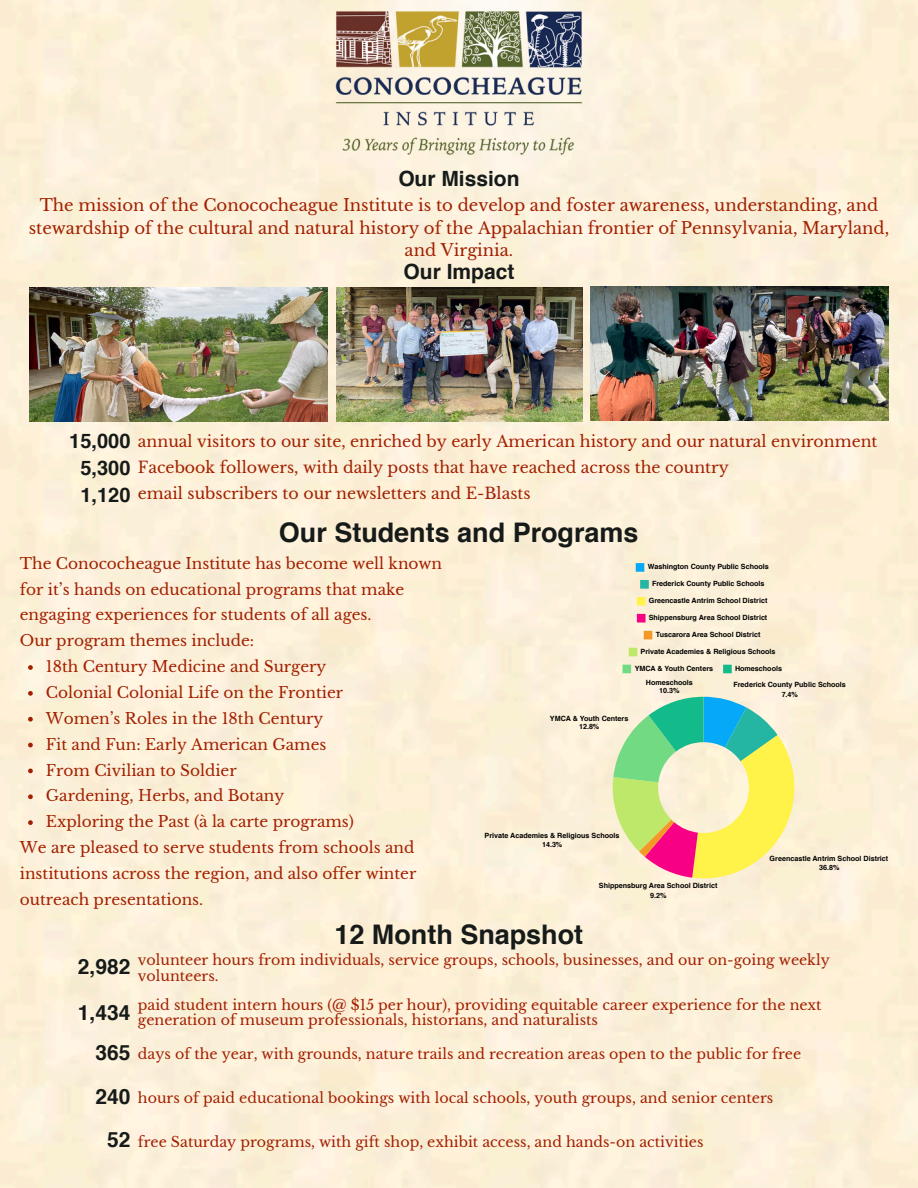
<style>
.page{position:relative;width:918px;height:1188px;background:#fff}
.page>*{position:absolute;margin:0;border:0;box-sizing:border-box;transform-origin:0 0}
.t1{font:700 27px "Helvetica";color:#161b1a}
.t2{font:700 21px "Helvetica";color:#161b1a}
.t3{font:700 20.1px "Helvetica";color:#161b1a}
.t4{font:16.5px/22.5px "Libre Baskerville";color:#a21f00;text-align:center}
.t5{font:15.75px/26.2px "Libre Baskerville";color:#a21f00}
.t6{font:15.3px/25.8px "Libre Baskerville";color:#a21f00}
.t7{font:14.25px/15.8px "Libre Baskerville";color:#a21f00}
.t8{font:700 7.2px/8.6px "Helvetica";color:#000;text-align:center}
</style>
<div class="page">
<img style="left:0;top:0;width:918px;height:1188px">
<img style="left:275px;top:0;width:419px;height:369px">
<img style="left:305px;top:0;width:308px;height:163px">
<div style="left:636px;top:563px;width:8px;height:9px;background:#06a9f7"></div>
<div style="left:640px;top:580px;width:9px;height:9px;background:#25b5a3"></div>
<div style="left:637px;top:597px;width:9px;height:9px;background:#fff249"></div>
<div style="left:637px;top:614px;width:9px;height:9px;background:#f70086"></div>
<div style="left:644px;top:631px;width:8px;height:8px;background:#f49828"></div>
<div style="left:629px;top:648px;width:8px;height:8px;background:#bde869"></div>
<div style="left:623px;top:665px;width:8px;height:8px;background:#72da82"></div>
<div style="left:723px;top:665px;width:9px;height:8px;background:#13ba8a"></div>
<svg style="left:613px;top:697px;width:181px;height:181px"></svg>
<img style="left:590px;top:287px;width:298px;height:134px">
<img style="left:336px;top:287px;width:247px;height:134px">
<svg style="left:28px;top:665px;width:5px;height:5px"></svg>
<svg style="left:28px;top:691px;width:5px;height:5px"></svg>
<svg style="left:28px;top:717px;width:5px;height:5px"></svg>
<svg style="left:28px;top:743px;width:5px;height:4px"></svg>
<svg style="left:28px;top:769px;width:5px;height:4px"></svg>
<svg style="left:28px;top:794px;width:5px;height:5px"></svg>
<svg style="left:28px;top:820px;width:5px;height:5px"></svg>
<img style="left:29px;top:287px;width:298px;height:134px">
<h3 class="t2" style="left:398px;top:170px;width:123px">Our Mission</h3>
<p class="t4" style="left:29px;top:194px;width:862px">The mission of the Conococheague Institute is to develop and foster awareness, understanding, and stewardship of the cultural and natural history of the Appalachian frontier of Pennsylvania, Maryland, and Virginia.</p>
<p class="t2" style="left:404px;top:263px;width:112px">Our Impact</p>
<h2 class="t3" style="left:69px;top:432px;width:63px">15,000</h2>
<h2 class="t3" style="left:80px;top:459px;width:52px">5,300</h2>
<p class="t3" style="left:80px;top:487px;width:52px">1,120</p>
<p class="t5" style="left:138px;top:428px;width:741px">annual visitors to our site, enriched by early American history and our natural environment<br>Facebook followers, with daily posts that have reached across the country<br>email subscribers to our newsletters and E-Blasts</p>
<h3 class="t1" style="left:279px;top:521px;width:361px">Our Students and Programs</h3>
<h2 class="t6" style="left:20px;top:551px;width:424px">The Conococheague Institute has become well known for it’s hands on educational programs that make engaging experiences for students of all ages.<br>Our program themes include:</h2>
<h1 class="t6" style="left:46px;top:654px;width:282px">18th Century Medicine and Surgery</h1>
<p class="t6" style="left:46px;top:680px;width:299px">Colonial Colonial Life on the Frontier</p>
<h2 class="t6" style="left:46px;top:706px;width:279px">Women’s Roles in the 18th Century</h2>
<p class="t6" style="left:46px;top:732px;width:282px">Fit and Fun: Early American Games</p>
<h2 class="t6" style="left:46px;top:757px;width:192px">From Civilian to Soldier</h2>
<p class="t6" style="left:46px;top:783px;width:240px">Gardening, Herbs, and Botany</p>
<h2 class="t6" style="left:46px;top:809px;width:310px">Exploring the Past (à la carte programs)</h2>
<p class="t6" style="left:20px;top:835px;width:398px">We are pleased to serve students from schools and institutions across the region, and also offer winter outreach presentations.</p>
<p class="t8" style="left:648px;top:563px;width:122px">Washington County Public Schools</p>
<p class="t8" style="left:652px;top:580px;width:114px">Frederick County Public Schools</p>
<p class="t8" style="left:649px;top:597px;width:120px">Greencastle Antrim School District</p>
<p class="t8" style="left:649px;top:614px;width:120px">Shippensburg Area School District</p>
<p class="t8" style="left:656px;top:631px;width:106px">Tuscarora Area School District</p>
<p class="t8" style="left:641px;top:648px;width:136px">Private Academies &amp; Religious Schools</p>
<p class="t8" style="left:635px;top:665px;width:80px">YMCA &amp; Youth Centers</p>
<p class="t8" style="left:735px;top:665px;width:49px">Homeschools</p>
<p class="t8" style="left:550px;top:714px;width:80px">YMCA &amp; Youth Centers<br>12.8%</p>
<p class="t8" style="left:646px;top:678px;width:49px">Homeschools<br>10.3%</p>
<p class="t8" style="left:733px;top:680px;width:114px;line-height:10.1px">Frederick County Public Schools<br>7.4%</p>
<p class="t8" style="left:485px;top:831px;width:136px;line-height:10.1px">Private Academies &amp; Religious Schools<br>14.3%</p>
<p class="t8" style="left:599px;top:881px;width:120px;line-height:10.1px">Shippensburg Area School District<br>9.2%</p>
<p class="t8" style="left:770px;top:855px;width:120px">Greencastle Antrim School District<br>36.8%</p>
<h2 class="t1" style="left:334px;top:923px;width:250px">12 Month Snapshot</h2>
<h1 class="t2" style="left:78px;top:958px;width:54px">2,982</h1>
<h3 class="t7" style="left:138px;top:952px;width:693px">volunteer hours from individuals, service groups, schools, businesses, and our on-going weekly volunteers.</h3>
<p class="t2" style="left:78px;top:1004px;width:54px">1,434</p>
<p class="t7" style="left:138px;top:997px;width:685px">paid student intern hours (@ $15 per hour), providing equitable career experience for the next generation of museum professionals, historians, and naturalists</p>
<p class="t2" style="left:95px;top:1044px;width:37px">365</p>
<p class="t7" style="left:138px;top:1046px;width:665px">days of the year, with grounds, nature trails and recreation areas open to the public for free</p>
<p class="t2" style="left:95px;top:1088px;width:37px">240</p>
<p class="t7" style="left:138px;top:1090px;width:637px">hours of paid educational bookings with local schools, youth groups, and senior centers</p>
<p class="t2" style="left:107px;top:1131px;width:25px">52</p>
<h3 class="t7" style="left:138px;top:1134px;width:567px">free Saturday programs, with gift shop, exhibit access, and hands-on activities</h3>
</div>
